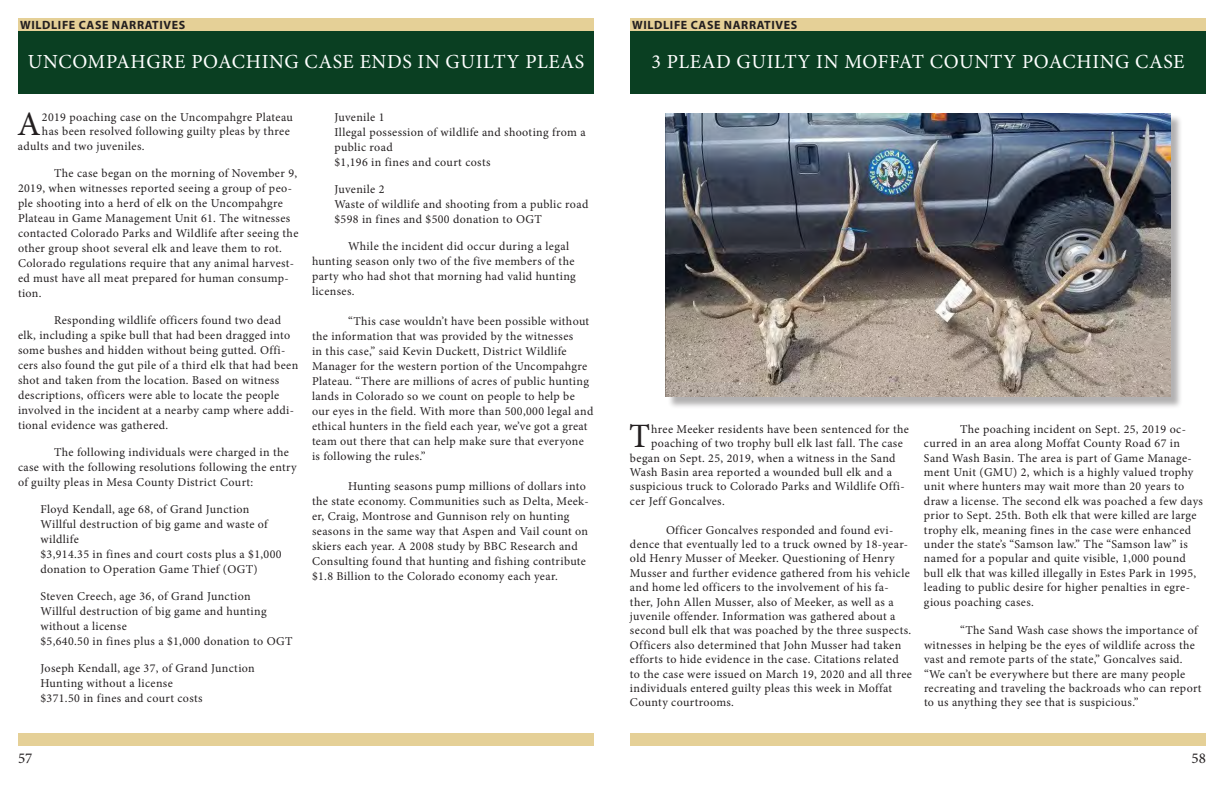
<style>
.page{position:relative;width:1224px;height:792px;background:#fff}
.page>*{position:absolute;margin:0;border:0;box-sizing:border-box;transform-origin:0 0}
.Dropcaps{font:34.2px "Minion Pro";color:#231f20}
.Headers{font:20px "Minion Pro";letter-spacing:.03em;color:#fff}
.t1{font:15px "Minion Pro";color:#231f20}
.Columned_Text{font:12px/15px "Minion Pro";letter-spacing:.03em;color:#231f20}
.Dropcaps-2{font:12px "Minion Pro";letter-spacing:.03em;color:#231f20}
.Subheaders{font:700 12px "Myriad Pro";letter-spacing:.05em;color:#231f20}
</style>
<div class="page">
<div style="left:630px;top:31px;width:576px;height:63px;background:#0a3f22"></div>
<div style="left:630px;top:18px;width:576px;height:13px;background:#e5d097"></div>
<div style="left:18px;top:18px;width:576px;height:13px;background:#e5d097"></div>
<div style="left:18px;top:31px;width:576px;height:63px;background:#0a3f22"></div>
<div style="left:667px;top:115px;width:515px;height:294px;background:#231f20;opacity:.35"></div>
<img style="left:666px;top:113px;width:504px;height:284px">
<div style="left:630px;top:733px;width:576px;height:13px;background:#e5d097"></div>
<div style="left:18px;top:733px;width:576px;height:13px;background:#e5d097"></div>
<p class="Subheaders" style="left:20px;top:17px;width:166px">WILDLIFE CASE NARRATIVES</p>
<p class="Headers" style="left:28px;top:48px;width:558px">UNCOMPAHGRE POACHING CASE ENDS IN GUILTY PLEAS</p>
<p class="Dropcaps" style="left:17px;top:102px;width:25px">A</p>
<p class="Dropcaps-2" style="left:42px;top:109px;width:252px">2019 poaching case on the Uncompahgre Plateau</p>
<p class="Dropcaps-2" style="left:42px;top:124px;width:249px">has been resolved following guilty pleas by three</p>
<p class="Dropcaps-2" style="left:18px;top:138px;width:128px">adults and two juveniles.</p>
<p class="Columned_Text" style="left:18px;top:166px;width:282px;text-indent:36px">The case began on the morning of November 9, 2019, when witnesses reported seeing a group of peo&shy;ple shooting into a herd of elk on the Uncompahgre Plateau in Game Management Unit 61. The witnesses contacted Colorado Parks and Wildlife after seeing the other group shoot several elk and leave them to rot.<br>Colorado regulations require that any animal harvest&shy;ed must have all meat prepared for human consump&shy;tion.</p>
<p class="Columned_Text" style="left:18px;top:313px;width:282px;text-indent:36px">Responding wildlife officers found two dead elk, including a spike bull that had been dragged into some bushes and hidden without being gutted. Offi&shy;cers also found the gut pile of a third elk that had been shot and taken from the location. Based on witness descriptions, officers were able to locate the people involved in the incident at a nearby camp where addi&shy;tional evidence was gathered.</p>
<p class="Columned_Text" style="left:18px;top:445px;width:280px;text-indent:36px">The following individuals were charged in the case with the following resolutions following the entry of guilty pleas in Mesa County District Court:</p>
<p class="Columned_Text" style="left:40px;top:502px;width:210px">Floyd Kendall, age 68, of Grand Junction</p>
<p class="Columned_Text" style="left:40px;top:517px;width:229px">Willful destruction of big game and waste of wildlife</p>
<p class="Columned_Text" style="left:40px;top:547px;width:243px">$3,914.35 in fines and court costs plus a $1,000 donation to Operation Game Thief (OGT)</p>
<p class="Columned_Text" style="left:40px;top:589px;width:212px">Steven Creech, age 36, of Grand Junction</p>
<p class="Columned_Text" style="left:40px;top:604px;width:228px">Willful destruction of big game and hunting without a license</p>
<p class="Columned_Text" style="left:40px;top:634px;width:254px">$5,640.50 in fines plus a $1,000 donation to OGT</p>
<p class="Columned_Text" style="left:40px;top:661px;width:216px">Joseph Kendall, age 37, of Grand Junction</p>
<p class="Columned_Text" style="left:40px;top:676px;width:134px">Hunting without a license</p>
<p class="Columned_Text" style="left:40px;top:691px;width:164px">$371.50 in fines and court costs</p>
<p class="Columned_Text" style="left:334px;top:110px;width:52px">Juvenile 1</p>
<p class="Columned_Text" style="left:334px;top:125px;width:253px">Illegal possession of wildlife and shooting from a public road</p>
<p class="Columned_Text" style="left:334px;top:155px;width:157px">$1,196 in fines and court costs</p>
<p class="Columned_Text" style="left:334px;top:182px;width:52px">Juvenile 2</p>
<p class="Columned_Text" style="left:334px;top:197px;width:255px">Waste of wildlife and shooting from a public road</p>
<p class="Columned_Text" style="left:334px;top:212px;width:209px">$598 in fines and $500 donation to OGT</p>
<p class="Columned_Text" style="left:312px;top:239px;width:265px;text-indent:36px">While the incident did occur during a legal hunting season only two of the five members of the party who had shot that morning had valid hunting licenses.</p>
<p class="Columned_Text" style="left:312px;top:314px;width:283px;text-indent:36px">“This case wouldn’t have been possible without the information that was provided by the witnesses<br>in this case,” said Kevin Duckett, District Wildlife Manager for the western portion of the Uncompahgre Plateau. “There are millions of acres of public hunting lands in Colorado so we count on people to help be our eyes in the field. With more than 500,000 legal and ethical hunters in the field each year, we’ve got a great team out there that can help make sure that everyone is following the rules.”</p>
<p class="Columned_Text" style="left:312px;top:479px;width:278px;text-indent:36px">Hunting seasons pump millions of dollars into the state economy. Communities such as Delta, Meek&shy;er, Craig, Montrose and Gunnison rely on hunting seasons in the same way that Aspen and Vail count on skiers each year. A 2008 study by BBC Research and Consulting found that hunting and fishing contribute $1.8 Billion to the Colorado economy each year.</p>
<p class="Subheaders" style="left:632px;top:17px;width:166px">WILDLIFE CASE NARRATIVES</p>
<p class="Headers" style="left:651px;top:48px;width:535px">3 PLEAD GUILTY IN MOFFAT COUNTY POACHING CASE</p>
<p class="Dropcaps" style="left:629px;top:413px;width:23px">T</p>
<p class="Dropcaps-2" style="left:651px;top:421px;width:259px">hree Meeker residents have been sentenced for the</p>
<p class="Dropcaps-2" style="left:651px;top:435px;width:253px">poaching of two trophy bull elk last fall. The case</p>
<p class="Dropcaps-2" style="left:630px;top:450px;width:267px">began on Sept. 25, 2019, when a witness in the Sand</p>
<p class="Dropcaps-2" style="left:630px;top:464px;width:264px">Wash Basin area reported a wounded bull elk and a</p>
<p class="Dropcaps-2" style="left:630px;top:479px;width:276px">suspicious truck to Colorado Parks and Wildlife Offi-</p>
<p class="Dropcaps-2" style="left:630px;top:493px;width:96px">cer Jeff Goncalves.</p>
<p class="Columned_Text" style="left:630px;top:523px;width:283px;line-height:14.4px;text-indent:36px">Officer Goncalves responded and found evi&shy;dence that eventually led to a truck owned by 18-year&shy;old Henry Musser of Meeker. Questioning of Henry Musser and further evidence gathered from his vehicle and home led officers to the involvement of his fa&shy;ther, John Allen Musser, also of Meeker, as well as a juvenile offender. Information was gathered about a second bull elk that was poached by the three suspects.<br>Officers also determined that John Musser had taken efforts to hide evidence in the case. Citations related<br>to the case were issued on March 19, 2020 and all three individuals entered guilty pleas this week in Moffat County courtrooms.</p>
<p class="Columned_Text" style="left:924px;top:422px;width:281px;line-height:14.4px;text-indent:36px">The poaching incident on Sept. 25, 2019 oc&shy;curred in an area along Moffat County Road 67 in Sand Wash Basin. The area is part of Game Manage&shy;ment Unit (GMU) 2, which is a highly valued trophy unit where hunters may wait more than 20 years to draw a license. The second elk was poached a few days prior to Sept. 25th. Both elk that were killed are large trophy elk, meaning fines in the case were enhanced under the state’s “Samson law.” The “Samson law” is named for a popular and quite visible, 1,000 pound bull elk that was killed illegally in Estes Park in 1995, leading to public desire for higher penalties in egre&shy;gious poaching cases.</p>
<p class="Columned_Text" style="left:924px;top:623px;width:279px;line-height:14.4px;text-indent:36px">“The Sand Wash case shows the importance of witnesses in helping be the eyes of wildlife across the vast and remote parts of the state,” Goncalves said. “We can’t be everywhere but there are many people recreating and traveling the backroads who can report to us anything they see that is suspicious.”</p>
<p class="t1" style="left:18px;top:748px;width:16px">57</p>
<p class="t1" style="left:1192px;top:748px;width:16px">58</p>
</div>
